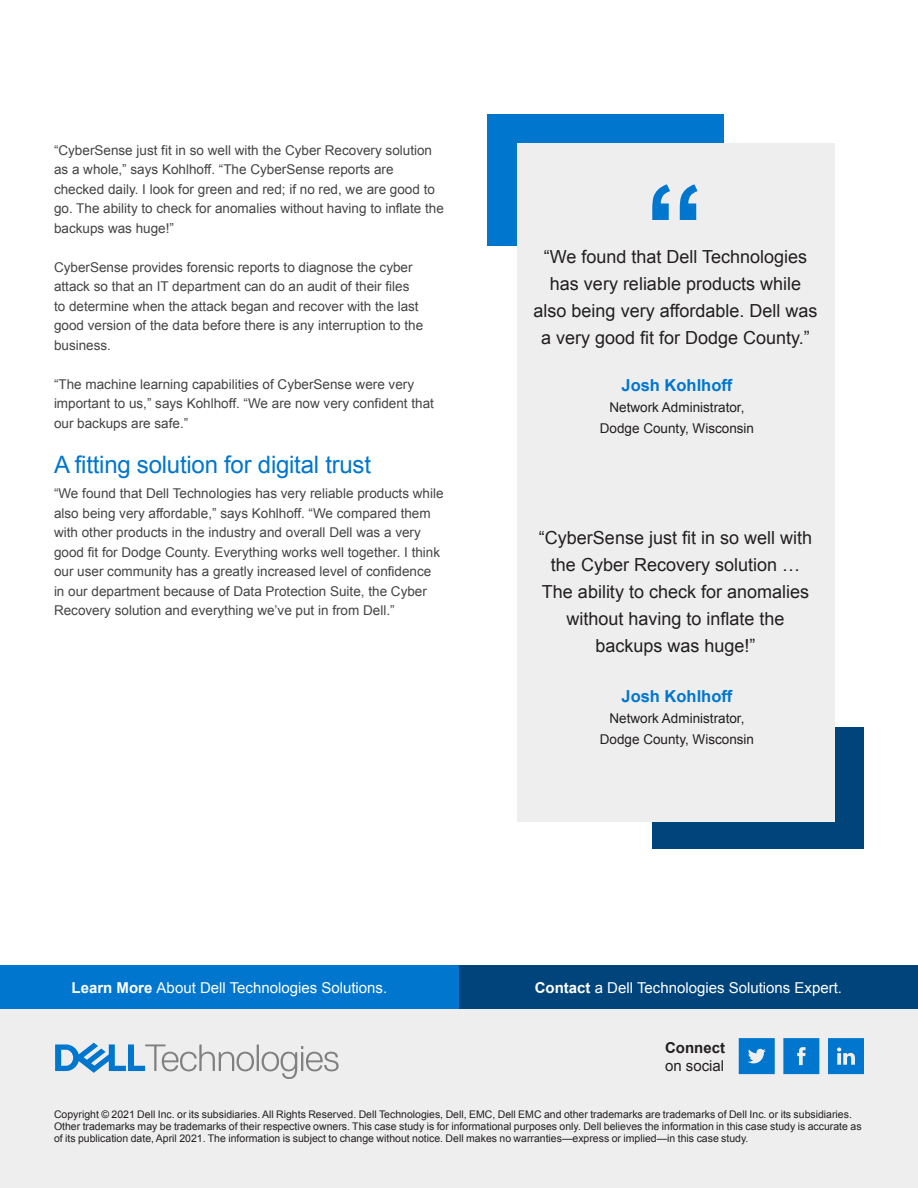
<style>
.page{position:relative;width:918px;height:1188px;background:#fff}
.page>*{position:absolute;margin:0;border:0;box-sizing:border-box;transform-origin:0 0}
.t1{font:700 120px "Arial";color:#0076ce}
.paragraph_header{font:24px "Arial";letter-spacing:-.01em;color:#0076ce}
.t2{font:18px/27px "Arial";color:#231f20;text-align:center}
.t3{font:700 16.5px "Arial";color:#0076ce}
.CTA_call_out{font:15px "Arial";color:#fff}
.CTA_call_out-2{font:15px/18px "Arial";color:#231f20}
.body{font:13.5px/19.5px "Arial";color:#444}
.t4{font:13.5px "Arial";color:#231f20}
.LAST_PAGE_Disclaimer{font:10.5px/12px "Arial";color:#231f20}
.s1{font-weight:700}
</style>
<div class="page">
<div style="left:0;top:965px;width:459px;height:45px;background:#0076ce"></div>
<div style="left:459px;top:965px;width:459px;height:45px;background:#00447c"></div>
<div style="left:0;top:1010px;width:918px;height:178px;background:#eee"></div>
<svg style="left:783px;top:1038px;width:36px;height:36px"></svg>
<svg style="left:739px;top:1038px;width:36px;height:36px"></svg>
<svg style="left:828px;top:1038px;width:36px;height:36px"></svg>
<svg style="left:55px;top:1043px;width:284px;height:36px"></svg>
<div style="left:488px;top:114px;width:236px;height:132px;background:#0076ce"></div>
<div style="left:653px;top:727px;width:211px;height:121px;background:#00447c"></div>
<div style="left:518px;top:144px;width:317px;height:678px;background:#eee"></div>
<p class="body" style="left:54px;top:140px;width:391px">“CyberSense just fit in so well with the Cyber Recovery solution as a whole,” says Kohlhoff. “The CyberSense reports are checked daily. I look for green and red; if no red, we are good to go. The ability to check for anomalies without having to inflate the backups was huge!”</p>
<p class="body" style="left:54px;top:257px;width:371px">CyberSense provides forensic reports to diagnose the cyber attack so that an IT department can do an audit of their files to determine when the attack began and recover with the last good version of the data before there is any interruption to the business.</p>
<p class="body" style="left:54px;top:374px;width:381px">“The machine learning capabilities of CyberSense were very important to us,” says Kohlhoff. “We are now very confident that our backups are safe.”</p>
<p class="paragraph_header" style="left:54px;top:448px;width:319px">A fitting solution for digital trust</p>
<p class="body" style="left:54px;top:484px;width:391px">“We found that Dell Technologies has very reliable products while also being very affordable,” says Kohlhoff. “We compared them with other products in the industry and overall Dell was a very good fit for Dodge County. Everything works well together. I think our user community has a greatly increased level of confidence in our department because of Data Protection Suite, the Cyber Recovery solution and everything we’ve put in from Dell.”</p>
<p class="t1" style="left:645px;top:149px;width:61px">“</p>
<p class="t2" style="left:534px;top:244px;width:285px">“We found that Dell Technologies has very reliable products while also being very affordable. Dell was a very good fit for Dodge County.”</p>
<p class="t3" style="left:622px;top:374px;width:112px">Josh Kohlhoff</p>
<p class="t4" style="left:609px;top:399px;width:137px">Network Administrator,</p>
<p class="t4" style="left:600px;top:420px;width:156px">Dodge County, Wisconsin</p>
<p class="t2" style="left:539px;top:524px;width:275px">“CyberSense just fit in so well with the Cyber Recovery solution …<br>The ability to check for anomalies without having to inflate the backups was huge!”</p>
<p class="t3" style="left:622px;top:685px;width:112px">Josh Kohlhoff</p>
<p class="t4" style="left:609px;top:709px;width:137px">Network Administrator,</p>
<p class="t4" style="left:600px;top:730px;width:156px">Dodge County, Wisconsin</p>
<p class="CTA_call_out" style="left:72px;top:978px;width:317px"><span class="s1">Learn More</span> About Dell Technologies Solutions.</p>
<p class="CTA_call_out" style="left:535px;top:978px;width:309px"><span class="s1">Contact</span> a Dell Technologies Solutions Expert.</p>
<p class="CTA_call_out-2" style="left:665px;top:1038px;width:61px"><span class="s1">Connect </span>on social</p>
<p class="LAST_PAGE_Disclaimer" style="left:54px;top:1108px;width:809px">Copyright © 2021 Dell Inc. or its subsidiaries. All Rights Reserved. Dell Technologies, Dell, EMC, Dell EMC and other trademarks are trademarks of Dell Inc. or its subsidiaries.<br>Other trademarks may be trademarks of their respective owners. This case study is for informational purposes only. Dell believes the information in this case study is accurate as of its publication date, April 2021. The information is subject to change without notice. Dell makes no warranties—express or implied—in this case study.</p>
</div>
